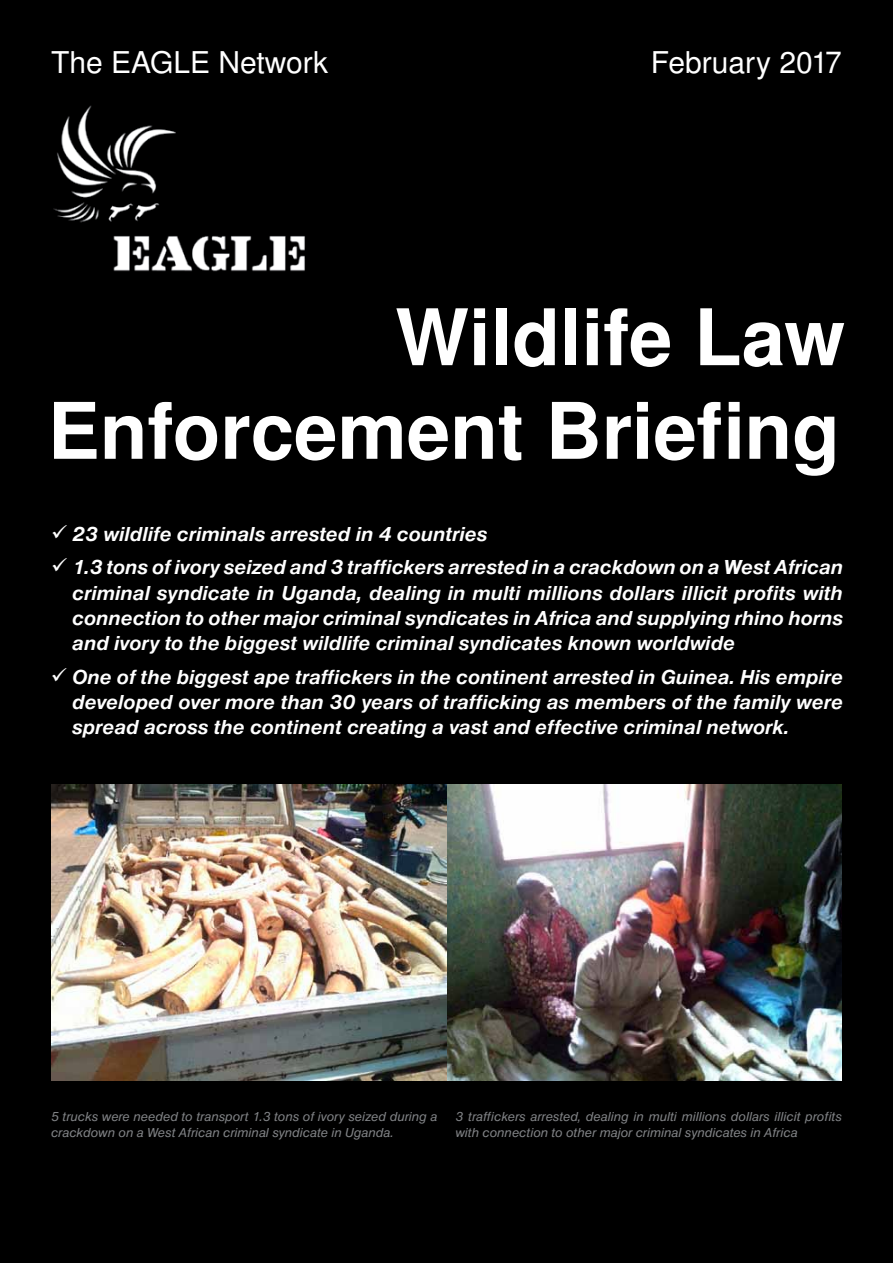
<style>
.page{position:relative;width:893px;height:1263px;background:#000}
.page>*{position:absolute;margin:0;border:0;box-sizing:border-box;transform-origin:0 0}
.t1{font:700 78px/93.6px "Nimbus Sans LOT";color:#fff;text-align:right}
.t2{font:30px "Nimbus Sans LOT";color:#fff}
.t3{font:italic 700 21px/25.2px "Nimbus Sans DOT";color:#fff;text-align:justify}
.t4{font:italic 13.5px/16.2px "Nimbus Sans DOT";color:#808285}
</style>
<div class="page">
<img style="left:53px;top:105px;width:252px;height:167px">
<img style="left:51px;top:784px;width:791px;height:297px">
<h2 class="t2" style="left:51px;top:44px;width:278px">The EAGLE Network</h2>
<h2 class="t2" style="left:651px;top:44px;width:193px">February 2017</h2>
<h1 class="t1" style="left:48px;top:294px;width:799px">Wildlife Law<br>Enforcement Briefing</h1>
<p class="t3" style="left:72px;top:517px;width:772px;line-height:33.8px">23 wildlife criminals arrested in 4 countries<br>1.3 tons of ivory seized and 3 traffickers arrested in a crackdown on a West African</p>
<p class="t3" style="left:72px;top:580px;width:772px">criminal syndicate in Uganda, dealing in multi millions dollars illicit profits with connection to other major criminal syndicates in Africa and supplying rhino horns and ivory to the biggest wildlife criminal syndicates known worldwide</p>
<p class="t3" style="left:72px;top:664px;width:772px">One of the biggest ape traffickers in the continent arrested in Guinea. His empire developed over more than 30 years of trafficking as members of the family were spread across the continent creating a vast and effective criminal network.</p>
<p class="t4" style="left:51px;top:1108px;width:388px">5 trucks were needed to transport 1.3 tons of ivory seized during a crackdown on a West African criminal syndicate in Uganda.</p>
<p class="t4" style="left:455px;top:1108px;width:388px">3 traffickers arrested, dealing in multi millions dollars illicit profits with connection to other major criminal syndicates in Africa</p>
</div>
